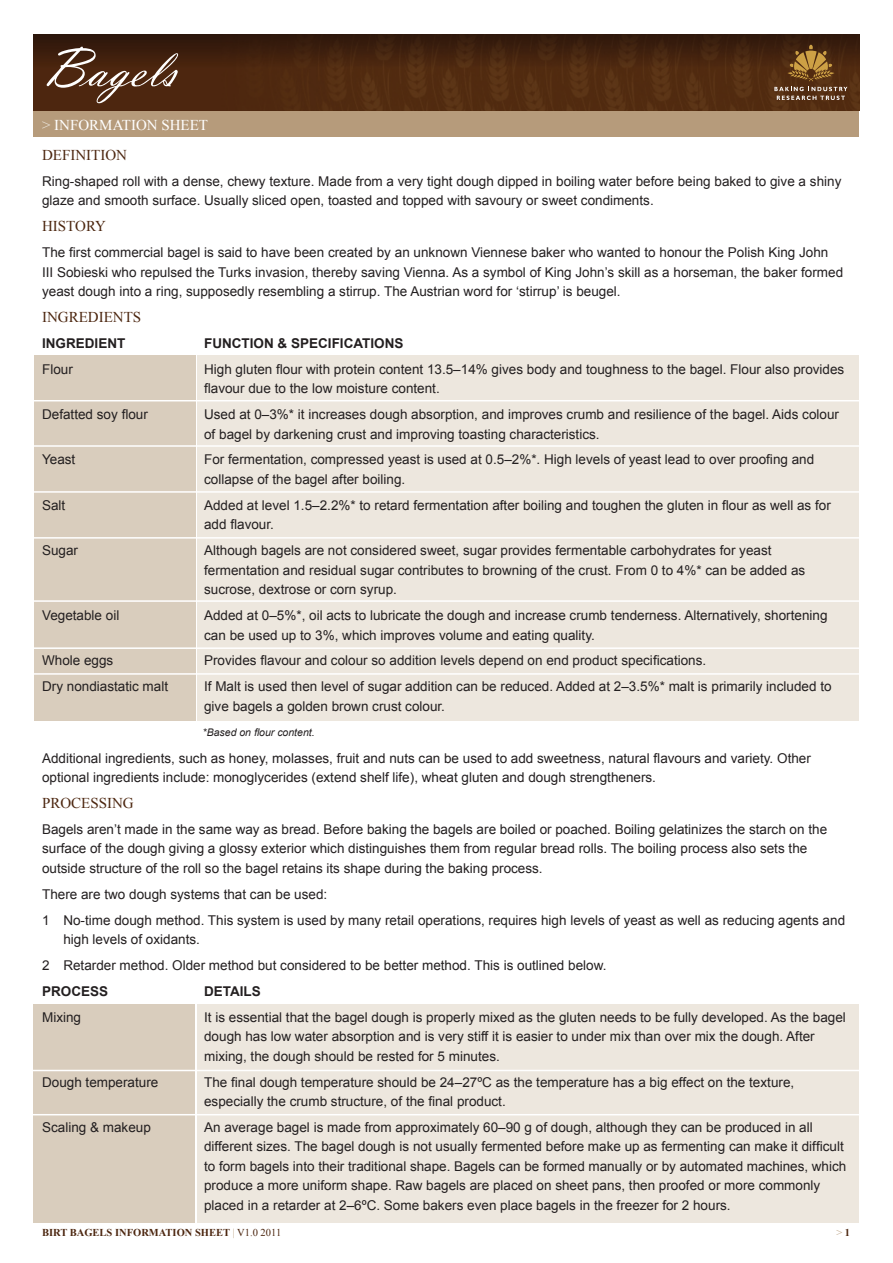
<style>
.page{position:relative;width:893px;height:1263px;background:#fff}
.page>*{position:absolute;margin:0;border:0;box-sizing:border-box;transform-origin:0 0}
.t1{font:57px "Vladimir Script";color:#fff}
.t2{font:15px "Times New Roman";color:#4c260f}
.t3{font:15px "Times New Roman";color:#fff}
.t4{font:13.5px/19.5px "Arial";color:#231f20}
.t5{font:700 13.5px "Arial";color:#231f20}
.t6{font:700 10.5px "Times New Roman";color:#4c260f}
.t7{font:italic 10.5px "Arial";color:#231f20}
.t8{font:10.5px "Times New Roman";color:#b69b7b}
.s1{color:#ede7de}
.s2{font-weight:400;color:#b69b7b}
.s3{font-weight:400}
.s4{font-weight:700;color:#4c260f}
</style>
<div class="page">
<div style="left:34px;top:1004px;width:161px;height:219px;background:#d9cdbd"></div>
<div style="left:197px;top:1004px;width:661px;height:219px;background:#ede7de"></div>
<hr style="left:21px;top:1114px;width:850px;height:1px;background:#fff">
<hr style="left:21px;top:1070px;width:850px;height:1px;background:#fff">
<div style="left:34px;top:355px;width:162px;height:366px;background:#d9cdbd"></div>
<div style="left:198px;top:355px;width:661px;height:366px;background:#ede7de"></div>
<div style="left:34px;top:112px;width:825px;height:25px;background:#b69b7b"></div>
<img style="left:34px;top:34px;width:825px;height:77px">
<hr style="left:21px;top:673px;width:851px;height:2px;background:#fff">
<hr style="left:21px;top:647px;width:851px;height:2px;background:#fff">
<hr style="left:21px;top:600px;width:851px;height:2px;background:#fff">
<hr style="left:21px;top:537px;width:851px;height:2px;background:#fff">
<hr style="left:21px;top:491px;width:851px;height:2px;background:#fff">
<hr style="left:21px;top:445px;width:851px;height:2px;background:#fff">
<hr style="left:21px;top:400px;width:851px;height:1px;background:#fff">
<svg style="left:787px;top:45px;width:47px;height:36px;background:#7d5624"></svg>
<svg style="left:774px;top:87px;width:73px;height:13px"></svg>
<h1 class="t1" style="left:42px;top:35px;width:136px">Bagels</h1>
<p class="t3" style="left:42px;top:116px;width:167px"><span class="s1">&gt;</span> INFORMATION SHEET</p>
<p class="t2" style="left:42px;top:147px;width:86px">DEFINITION</p>
<p class="t4" style="left:42px;top:171px;width:801px">Ring-shaped roll with a dense, chewy texture. Made from a very tight dough dipped in boiling water before being baked to give a shiny glaze and smooth surface. Usually sliced open, toasted and topped with savoury or sweet condiments.</p>
<p class="t2" style="left:42px;top:218px;width:65px">HISTORY</p>
<p class="t4" style="left:42px;top:243px;width:802px">The first commercial bagel is said to have been created by an unknown Viennese baker who wanted to honour the Polish King John<br>III Sobieski who repulsed the Turks invasion, thereby saving Vienna. As a symbol of King John’s skill as a horseman, the baker formed yeast dough into a ring, supposedly resembling a stirrup. The Austrian word for ‘stirrup’ is beugel.</p>
<p class="t2" style="left:42px;top:309px;width:101px">INGREDIENTS</p>
<p class="t5" style="left:42px;top:336px;width:85px">INGREDIENT</p>
<p class="t5" style="left:204px;top:336px;width:201px">FUNCTION &amp; SPECIFICATIONS</p>
<p class="t4" style="left:42px;top:359px;width:32px">Flour</p>
<p class="t4" style="left:204px;top:359px;width:642px">High gluten flour with protein content 13.5–14% gives body and toughness to the bagel. Flour also provides flavour due to the low moisture content.</p>
<p class="t4" style="left:42px;top:405px;width:107px">Defatted soy flour</p>
<p class="t4" style="left:204px;top:405px;width:636px">Used at 0–3%* it increases dough absorption, and improves crumb and resilience of the bagel. Aids colour of bagel by darkening crust and improving toasting characteristics.</p>
<p class="t4" style="left:42px;top:450px;width:35px">Yeast</p>
<p class="t4" style="left:204px;top:450px;width:612px">For fermentation, compressed yeast is used at 0.5–2%*. High levels of yeast lead to over proofing and collapse of the bagel after boiling.</p>
<p class="t4" style="left:42px;top:495px;width:25px">Salt</p>
<p class="t4" style="left:204px;top:495px;width:628px">Added at level 1.5–2.2%* to retard fermentation after boiling and toughen the gluten in flour as well as for add flavour.</p>
<p class="t4" style="left:42px;top:541px;width:38px">Sugar</p>
<p class="t4" style="left:204px;top:541px;width:603px">Although bagels are not considered sweet, sugar provides fermentable carbohydrates for yeast fermentation and residual sugar contributes to browning of the crust. From 0 to 4%* can be added as sucrose, dextrose or corn syrup.</p>
<p class="t4" style="left:42px;top:606px;width:79px">Vegetable oil</p>
<p class="t4" style="left:204px;top:606px;width:625px">Added at 0–5%*, oil acts to lubricate the dough and increase crumb tenderness. Alternatively, shortening can be used up to 3%, which improves volume and eating quality.</p>
<p class="t4" style="left:42px;top:651px;width:73px">Whole eggs</p>
<p class="t4" style="left:204px;top:651px;width:504px">Provides flavour and colour so addition levels depend on end product specifications.</p>
<p class="t4" style="left:42px;top:677px;width:128px">Dry nondiastatic malt</p>
<p class="t4" style="left:204px;top:677px;width:629px">If Malt is used then level of sugar addition can be reduced. Added at 2–3.5%* malt is primarily included to give bagels a golden brown crust colour.</p>
<p class="t4" style="left:42px;top:748px;width:770px">Additional ingredients, such as honey, molasses, fruit and nuts can be used to add sweetness, natural flavours and variety. Other optional ingredients include: monoglycerides (extend shelf life), wheat gluten and dough strengtheners.</p>
<p class="t2" style="left:42px;top:795px;width:93px">PROCESSING</p>
<p class="t4" style="left:42px;top:819px;width:786px">Bagels aren’t made in the same way as bread. Before baking the bagels are boiled or poached. Boiling gelatinizes the starch on the surface of the dough giving a glossy exterior which distinguishes them from regular bread rolls. The boiling process also sets the outside structure of the roll so the bagel retains its shape during the baking process.</p>
<p class="t4" style="left:42px;top:881px;width:804px;line-height:26px">There are two dough systems that can be used:<br>1 No-time dough method. This system is used by many retail operations, requires high levels of yeast as well as reducing agents and</p>
<p class="t4" style="left:42px;top:926px;width:566px;line-height:26px;text-indent:21px">high levels of oxidants.<br>2 Retarder method. Older method but considered to be better method. This is outlined below.</p>
<p class="t5" style="left:42px;top:984px;width:68px">PROCESS</p>
<p class="t5" style="left:204px;top:984px;width:58px">DETAILS</p>
<p class="t4" style="left:42px;top:1007px;width:41px">Mixing</p>
<p class="t4" style="left:204px;top:1007px;width:643px">It is essential that the bagel dough is properly mixed as the gluten needs to be fully developed. As the bagel dough has low water absorption and is very stiff it is easier to under mix than over mix the dough. After mixing, the dough should be rested for 5 minutes.</p>
<p class="t4" style="left:42px;top:1072px;width:118px">Dough temperature</p>
<p class="t4" style="left:204px;top:1072px;width:592px">The final dough temperature should be 24–27ºC as the temperature has a big effect on the texture, especially the crumb structure, of the final product.</p>
<p class="t4" style="left:42px;top:1118px;width:110px">Scaling &amp; makeup</p>
<p class="t4" style="left:204px;top:1118px;width:644px">An average bagel is made from approximately 60–90 g of dough, although they can be produced in all different sizes. The bagel dough is not usually fermented before make up as fermenting can make it difficult to form bagels into their traditional shape. Bagels can be formed manually or by automated machines, which produce a more uniform shape. Raw bagels are placed on sheet pans, then proofed or more commonly placed in a retarder at 2–6ºC. Some bakers even place bagels in the freezer for 2 hours.</p>
<p class="t7" style="left:203px;top:727px;width:114px">*Based on flour content.</p>
<p class="t6" style="left:42px;top:1227px;width:241px">BIRT BAGELS INFORMATION SHEET <span class="s2">|</span> <span class="s3">V1.0 2011</span></p>
<p class="t8" style="left:836px;top:1227px;width:15px">&gt; <span class="s4">1</span></p>
</div>
